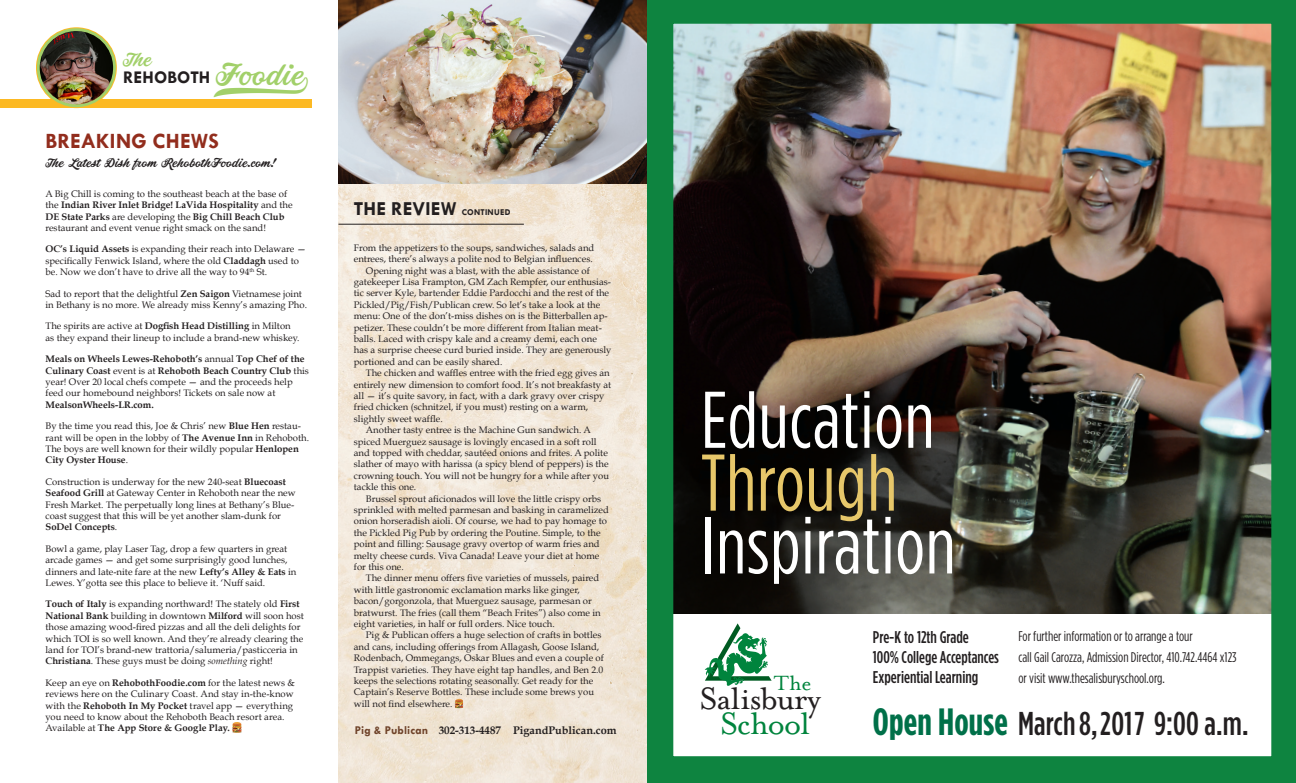
<style>
.page{position:relative;width:1296px;height:783px;background:#fff}
.page>*{position:absolute;margin:0;border:0;box-sizing:border-box;transform-origin:0 0}
.t1{font:condensed 80.1px/62.8px "Gotham HTF";letter-spacing:.01em;color:#fff}
.t2{font:35.5px/25px "Mrs Eaves Roman";letter-spacing:-.03em;color:#231f20;text-align:center}
.t3{font:500 condensed 33px "Gotham HTF";letter-spacing:.005em;color:#231f20}
.t4{font:29.4px "Painter";color:#a2d06a}
.t5{font:23.7px "Mrs Eaves Roman";color:#00843d}
.t6{font:700 22px "Tw Cen";letter-spacing:.01em;color:#922d1d}
.t7{font:700 20px "Tw Cen";letter-spacing:.01em;color:#231f20}
.t8{font:18.6px "Painter";color:#a2d06a}
.t9{font:700 18px "Tw Cen";letter-spacing:.005em;color:#231f20}
.t10{font:500 condensed 17px/20px "Gotham HTF";color:#231f20}
.t11{font:condensed 14px/21px "Gotham HTF";color:#231f20}
.t12{font:12px "Painter";letter-spacing:.015em;color:#231f20}
.t13{font:700 12px "Tw Cen";letter-spacing:.005em;color:#6f432a}
.t14{font:700 11px "Book Antiqua";color:#231f20}
.t15{font:9.5px/11.4px "Book Antiqua";color:#231f20}
.t16{font:700 9px "Tw Cen";letter-spacing:.025em;color:#231f20}
.s1{font-weight:700}
.s2{font-style:italic}
.s3{color:#e7c76a}
.s4{color:#00843d}
.s5{font-weight:700;font-size:38px;color:#007049}
</style>
<div class="page">
<img style="left:338px;top:184px;width:310px;height:599px">
<div style="left:0;top:99px;width:311px;height:9px;background:#fcb923"></div>
<div style="left:36px;top:27px;width:81px;height:81px;border:5px solid #fcb923;border-radius:50%"></div>
<img style="left:38px;top:30px;width:76px;height:76px;border-radius:38px">
<div style="left:37px;top:28px;width:79px;height:79px;border:3px solid #a2d06a;border-radius:50%"></div>
<img style="left:338px;top:0;width:310px;height:184px">
<hr style="left:338px;top:224px;width:186px;height:1px;background:#231f20">
<svg style="left:233px;top:723px;width:9px;height:9px"></svg>
<svg style="left:455px;top:699px;width:9px;height:9px"></svg>
<img style="left:648px;top:0;width:648px;height:781px">
<svg style="left:705px;top:623px;width:67px;height:64px"></svg>
<p class="t8" style="left:123px;top:47px;width:31px">The</p>
<p class="t9" style="left:123px;top:67px;width:89px">REHOBOTH</p>
<p class="t4" style="left:216px;top:56px;width:189px">Foodie&gt;</p>
<p class="t6" style="left:46px;top:128px;width:175px">BREAKING CHEWS</p>
<p class="t12" style="left:46px;top:155px;width:233px">The Latest Dish from RehobothFoodie.com!</p>
<p class="t15" style="left:46px;top:188px;width:249px">A Big Chill is coming to the southeast beach at the base of the <span class="s1">Indian River Inlet Bridge! LaVida Hospitality</span> and the <span class="s1">DE State Parks</span> are developing the <span class="s1">Big Chill Beach Club </span>restaurant and event venue right smack on the sand!</p>
<p class="t15" style="left:46px;top:243px;width:262px"><span class="s1">OC’s Liquid Assets</span> is expanding their reach into Delaware — specifically Fenwick Island, where the old <span class="s1">Claddagh</span> used to be. Now we don’t have to drive all the way to 94<sup>th</sup> St.</p>
<p class="t15" style="left:46px;top:288px;width:263px">Sad to report that the delightful <span class="s1">Zen Saigon</span> Vietnamese joint in Bethany is no more. We already miss Kenny’s amazing Pho.</p>
<p class="t15" style="left:46px;top:320px;width:255px">The spirits are active at <span class="s1">Dogfish Head Distilling</span> in Milton as they expand their lineup to include a brand-new whiskey.</p>
<p class="t15" style="left:46px;top:353px;width:265px"><span class="s1">Meals on Wheels Lewes-Rehoboth’s</span> annual <span class="s1">Top Chef of the Culinary Coast</span> event is at <span class="s1">Rehoboth Beach Country Club</span> this year! Over 20 local chefs compete — and the proceeds help feed our homebound neighbors! Tickets on sale now at <span class="s1">MealsonWheels-LR.com.</span></p>
<p class="t15" style="left:46px;top:420px;width:265px">By the time you read this, Joe &amp; Chris’ new <span class="s1">Blue Hen</span> restau&shy;rant will be open in the lobby of <span class="s1">The Avenue Inn</span> in Rehoboth.<br>The boys are well known for their wildly popular <span class="s1">Henlopen City Oyster House</span>.</p>
<p class="t15" style="left:46px;top:476px;width:252px">Construction is underway for the new 240-seat <span class="s1">Bluecoast Seafood Grill</span> at Gateway Center in Rehoboth near the new Fresh Market. The perpetually long lines at Bethany’s Blue&shy;coast suggest that this will be yet another slam-dunk for <span class="s1">SoDel Concepts</span>.</p>
<p class="t15" style="left:46px;top:543px;width:252px">Bowl a game, play Laser Tag, drop a few quarters in great arcade games — and get some surprisingly good lunches, dinners and late-nite fare at the new <span class="s1">Lefty’s Alley &amp; Eats</span> in Lewes. Y’gotta see this place to believe it. ‘Nuff said.</p>
<p class="t15" style="left:46px;top:598px;width:260px"><span class="s1">Touch of Italy</span> is expanding northward! The stately old <span class="s1">First National Bank</span> building in downtown <span class="s1">Milford</span> will soon host those amazing wood-fired pizzas and all the deli delights for which TOI is so well known. And they’re already clearing the land for TOI’s brand-new trattoria/salumeria/pasticceria in <span class="s1">Christiana</span>. These guys must be doing <span class="s2">something</span> right!</p>
<p class="t15" style="left:46px;top:677px;width:251px">Keep an eye on <span class="s1">RehobothFoodie.com</span> for the latest news &amp; reviews here on the Culinary Coast. And stay in-the-know with the <span class="s1">Rehoboth In My Pocket</span> travel app — everything you need to know about the Rehoboth Beach resort area.<br>Available at <span class="s1">The App Store &amp; Google Play.</span></p>
<p class="t7" style="left:354px;top:197px;width:104px">THE REVIEW</p>
<p class="t16" style="left:462px;top:207px;width:50px">CONTINUED</p>
<p class="t15" style="left:354px;top:242px;width:242px">From the appetizers to the soups, sandwiches, salads and entrees, there’s always a polite nod to Belgian influences.</p>
<p class="t15" style="left:354px;top:265px;width:259px;text-indent:12px">Opening night was a blast, with the able assistance of gatekeeper Lisa Frampton, GM Zach Rempfer, our enthusias&shy;tic server Kyle, bartender Eddie Pardocchi and the rest of the Pickled/Pig/Fish/Publican crew. So let’s take a look at the menu: One of the don’t-miss dishes on is the Bitterballen ap&shy;petizer. These couldn’t be more different from Italian meat&shy;balls. Laced with crispy kale and a creamy demi, each one has a surprise cheese curd buried inside. They are generously portioned and can be easily shared.</p>
<p class="t15" style="left:354px;top:367px;width:259px;text-indent:12px">The chicken and waffles entree with the fried egg gives an entirely new dimension to comfort food. It’s not breakfasty at all — it’s quite savory, in fact, with a dark gravy over crispy fried chicken (schnitzel, if you must) resting on a warm, slightly sweet waffle.</p>
<p class="t15" style="left:354px;top:424px;width:257px;text-indent:12px">Another tasty entree is the Machine Gun sandwich. A spiced Muerguez sausage is lovingly encased in a soft roll and topped with cheddar, sautéed onions and frites. A polite slather of mayo with harissa (a spicy blend of peppers) is the crowning touch. You will not be hungry for a while after you tackle this one.</p>
<p class="t15" style="left:354px;top:493px;width:257px;text-indent:12px">Brussel sprout aficionados will love the little crispy orbs sprinkled with melted parmesan and basking in caramelized onion horseradish aioli. Of course, we had to pay homage to the Pickled Pig Pub by ordering the Poutine. Simple, to the point and filling: Sausage gravy overtop of warm fries and melty cheese curds. Viva Canada! Leave your diet at home for this one.</p>
<p class="t15" style="left:354px;top:573px;width:248px;text-indent:12px">The dinner menu offers five varieties of mussels, paired with little gastronomic exclamation marks like ginger, bacon/gorgonzola, that Muerguez sausage, parmesan or bratwurst. The fries (call them “Beach Frites”) also come in eight varieties, in half or full orders. Nice touch.</p>
<p class="t15" style="left:354px;top:630px;width:252px;text-indent:12px">Pig &amp; Publican offers a huge selection of crafts in bottles and cans, including offerings from Allagash, Goose Island, Rodenbach, Ommegangs, Oskar Blues and even a couple of Trappist varieties. They have eight tap handles, and Ben 2.0 keeps the selections rotating seasonally. Get ready for the Captain’s Reserve Bottles. These include some brews you will not find elsewhere.</p>
<p class="t13" style="left:355px;top:723px;width:75px">Pig &amp; Publican</p>
<p class="t14" style="left:439px;top:724px;width:64px">302-313-4487</p>
<p class="t14" style="left:513px;top:724px;width:105px">PigandPublican.com</p>
<p class="t1" style="left:701px;top:387px;width:256px">Education<br><span class="s3">Through<br></span>Inspiration</p>
<p class="t5" style="left:774px;top:671px;width:39px">The</p>
<p class="t2" style="left:700px;top:686px;width:123px">Salisbury<br><span class="s4">School</span></p>
<p class="t10" style="left:873px;top:627px;width:127px">Pre-K to 12th Grade<br>100% College Acceptances<br>Experiential Learning</p>
<p class="t11" style="left:1018px;top:625px;width:220px">For further information or to arrange a tour<br>call Gail Carozza, Admission Director, 410.742.4464 x123 or visit www.thesalisburyschool.org.</p>
<p class="t3" style="left:873px;top:705px;width:377px"><span class="s5">Open House</span> March 8, 2017 9:00 a.m.</p>
</div>
